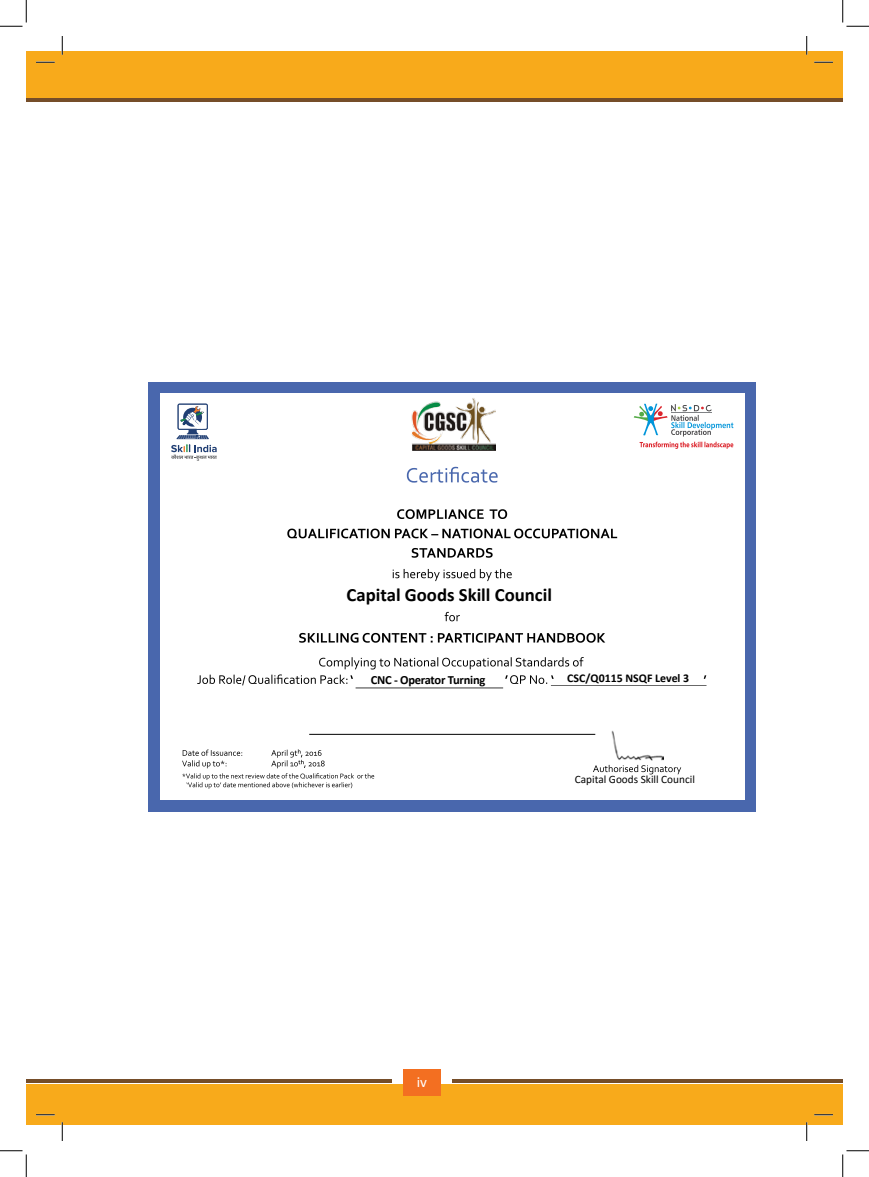
<style>
.page{position:relative;width:869px;height:1177px;background:#fff}
.page>*{position:absolute;margin:0;border:0;box-sizing:border-box;transform-origin:0 0}
.t1{font:700 18.75px "Calibri";color:#000}
.t2{font:15px "Calibri";color:#fff}
.t3{font:700 12.5px "Calibri";letter-spacing:-.02em;color:#000}
.t4{font:700 11.88px "Calibri";color:#000}
.t5{font:11.25px "Calibri";color:#000}
</style>
<div class="page">
<div style="left:148px;top:382px;width:608px;height:429px;background:#4967ad"></div>
<div style="left:160px;top:393px;width:584px;height:406px;background:#fff"></div>
<svg style="left:633px;top:404px;width:100px;height:32px"></svg>
<svg style="left:639px;top:442px;width:94px;height:7px"></svg>
<svg style="left:171px;top:404px;width:46px;height:57px"></svg>
<svg style="left:407px;top:467px;width:90px;height:16px"></svg>
<svg style="left:287px;top:509px;width:330px;height:49px"></svg>
<svg style="left:393px;top:569px;width:119px;height:12px"></svg>
<svg style="left:444px;top:612px;width:16px;height:9px"></svg>
<svg style="left:299px;top:633px;width:306px;height:10px"></svg>
<svg style="left:197px;top:657px;width:509px;height:31px"></svg>
<hr style="left:309px;top:734px;width:286px;height:1px;background:#000">
<svg style="left:182px;top:749px;width:192px;height:40px"></svg>
<svg style="left:593px;top:765px;width:88px;height:9px"></svg>
<img style="left:611px;top:730px;width:52px;height:30px">
<img style="left:412px;top:398px;width:84px;height:53px">
<div style="left:26px;top:1084px;width:780px;height:41px;background:#f8aa1b"></div>
<hr style="left:26px;top:1079px;width:366px;height:3px;background:#754d29">
<div style="left:403px;top:1069px;width:37px;height:26px;background:#f36f21"></div>
<hr style="left:452px;top:1079px;width:354px;height:3px;background:#754d29">
<div style="left:806px;top:1084px;width:36px;height:41px;background:#f8aa1b"></div>
<hr style="left:806px;top:1079px;width:36px;height:3px;background:#754d29">
<div style="left:806px;top:52px;width:36px;height:46px;background:#f8aa1b"></div>
<div style="left:26px;top:52px;width:780px;height:46px;background:#f8aa1b"></div>
<hr style="left:806px;top:98px;width:36px;height:4px;background:#754d29">
<hr style="left:26px;top:98px;width:780px;height:4px;background:#754d29">
<svg style="left:36px;top:61px;width:19px;height:2px"></svg>
<svg style="left:814px;top:61px;width:19px;height:2px"></svg>
<svg style="left:36px;top:1114px;width:19px;height:1px"></svg>
<svg style="left:814px;top:1114px;width:19px;height:1px"></svg>
<svg style="left:61px;top:36px;width:2px;height:19px"></svg>
<svg style="left:61px;top:1122px;width:2px;height:19px"></svg>
<svg style="left:806px;top:36px;width:1px;height:19px"></svg>
<svg style="left:806px;top:1122px;width:1px;height:19px"></svg>
<svg style="left:0;top:0;width:27px;height:27px"></svg>
<svg style="left:0;top:1150px;width:27px;height:27px"></svg>
<svg style="left:842px;top:0;width:27px;height:27px"></svg>
<svg style="left:842px;top:1150px;width:27px;height:27px"></svg>
<p class="t1" style="left:346px;top:581px;width:207px">Capital Goods Skill Council</p>
<p class="t3" style="left:371px;top:671px;width:116px">CNC - Operator Turning</p>
<p class="t4" style="left:567px;top:670px;width:123px">CSC/Q0115 NSQF Level 3</p>
<p class="t2" style="left:417px;top:1071px;width:12px">iv</p>
<p class="t5" style="left:575px;top:772px;width:122px">Capital Goods Skill Council</p>
</div>
